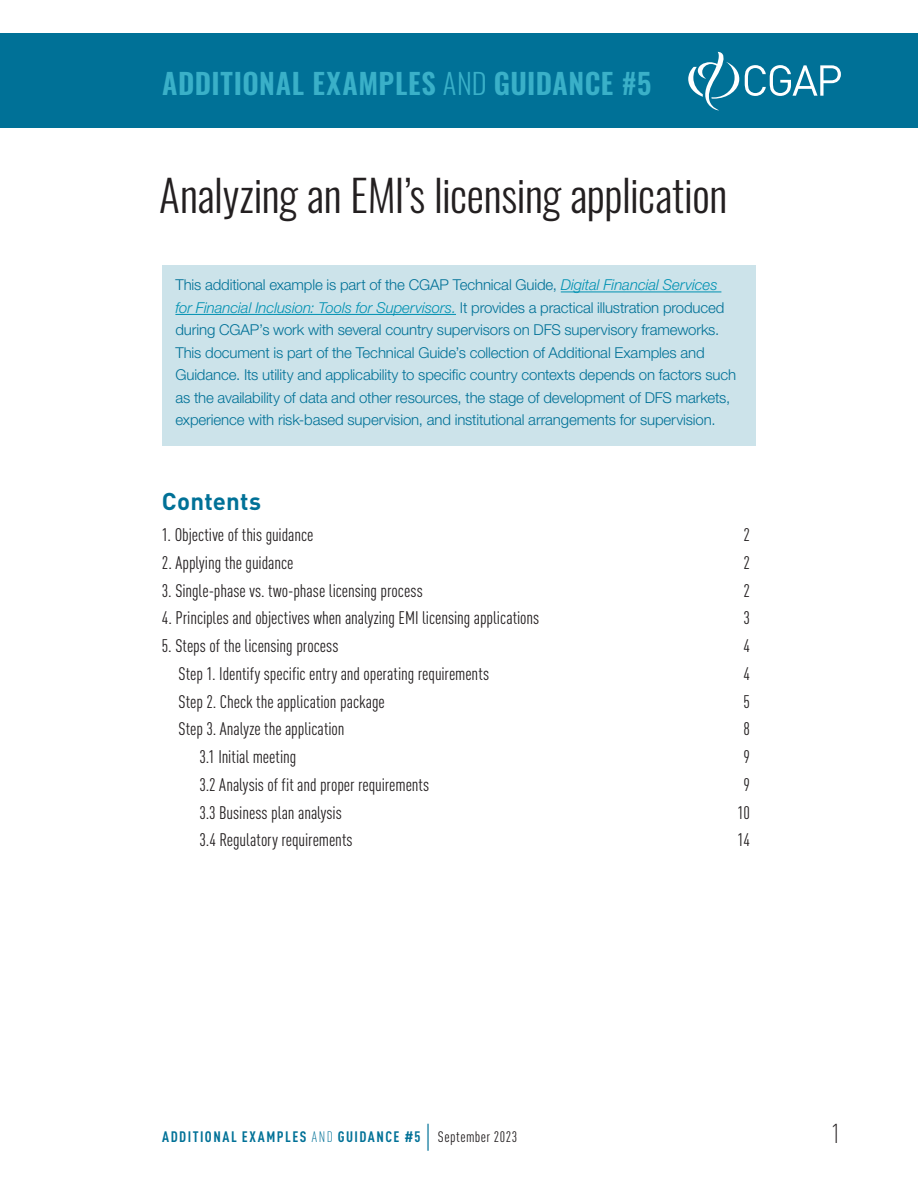
<style>
.page{position:relative;width:918px;height:1188px;background:#fff}
.page>*{position:absolute;margin:0;border:0;box-sizing:border-box;transform-origin:0 0}
.t1{font:300 43.5px "Oswald";letter-spacing:-.01em;color:#231f20}
.t2{font:600 28.5px "Oswald";letter-spacing:.025em;color:#3ab0c8}
.t3{font:300 condensed 27px "DIN Pro";color:#231f20}
.A_Head{font:700 24px "DIN Pro";letter-spacing:.01em;color:#007197}
.t4{font:condensed 18px "DIN Pro";letter-spacing:-.005em;color:#231f20}
.Blue_Box_Intro_Text{font:300 15px/22.5px "Helvetica Neue LT Std";letter-spacing:-.01em;color:#007197}
.t5{font:700 condensed 15px "DIN Pro";letter-spacing:.095em;color:#007197}
.s1{font-weight:300}
.s2{font-style:italic;color:#0091b2}
.s3{font-family:"Minion Pro";font-weight:400;font-stretch:normal;font-size:27px}
.s4{font-weight:400;color:#231f20}
</style>
<div class="page">
<div style="left:0;top:33px;width:918px;height:95px;background:#007197"></div>
<svg style="left:745px;top:65px;width:96px;height:31px"></svg>
<svg style="left:688px;top:52px;width:51px;height:58px"></svg>
<div style="left:162px;top:266px;width:594px;height:180px;background:#cce3ea"></div>
<hr style="left:561px;top:292px;width:160px;height:1px;background:#0091b2">
<hr style="left:175px;top:314px;width:281px;height:1px;background:#0091b2">
<p class="t2" style="left:162px;top:68px;width:491px">ADDITIONAL EXAMPLES <span class="s1">AND</span> GUIDANCE #5</p>
<p class="t1" style="left:159px;top:156px;width:570px">Analyzing an EMI’s licensing application</p>
<p class="Blue_Box_Intro_Text" style="left:175px;top:274px;width:562px">This additional example is part of the CGAP Technical Guide, <span class="s2">Digital Financial Services for Financial Inclusion: Tools for Supervisors.</span> It provides a practical illustration produced during CGAP’s work with several country supervisors on DFS supervisory frameworks.<br>This document is part of the Technical Guide’s collection of Additional Examples and Guidance. Its utility and applicability to specific country contexts depends on factors such as the availability of data and other resources, the stage of development of DFS markets, experience with risk-based supervision, and institutional arrangements for supervision.</p>
<p class="A_Head" style="left:162px;top:481px;width:101px">Contents</p>
<p class="t4" style="left:162px;top:522px;width:153px">1. Objective of this guidance</p>
<p class="t4" style="left:743px;top:522px;width:8px">2</p>
<p class="t4" style="left:162px;top:550px;width:133px">2. Applying the guidance</p>
<p class="t4" style="left:743px;top:550px;width:8px">2</p>
<p class="t4" style="left:162px;top:577px;width:262px">3. Single-phase vs. two-phase licensing process</p>
<p class="t4" style="left:743px;top:577px;width:8px">2</p>
<p class="t4" style="left:162px;top:605px;width:379px">4. Principles and objectives when analyzing EMI licensing applications</p>
<p class="t4" style="left:743px;top:605px;width:8px">3</p>
<p class="t4" style="left:162px;top:633px;width:178px">5. Steps of the licensing process</p>
<p class="t4" style="left:743px;top:633px;width:8px">4</p>
<p class="t4" style="left:178px;top:661px;width:312px">Step 1. Identify specific entry and operating requirements</p>
<p class="t4" style="left:743px;top:661px;width:8px">4</p>
<p class="t4" style="left:178px;top:688px;width:208px">Step 2. Check the application package</p>
<p class="t4" style="left:743px;top:688px;width:8px">5</p>
<p class="t4" style="left:178px;top:716px;width:168px">Step 3. Analyze the application</p>
<p class="t4" style="left:743px;top:716px;width:8px">8</p>
<p class="t4" style="left:199px;top:744px;width:98px">3.1 Initial meeting</p>
<p class="t4" style="left:743px;top:744px;width:8px">9</p>
<p class="t4" style="left:199px;top:772px;width:231px">3.2 Analysis of fit and proper requirements</p>
<p class="t4" style="left:743px;top:772px;width:8px">9</p>
<p class="t4" style="left:199px;top:799px;width:144px">3.3 Business plan analysis</p>
<p class="t4" style="left:738px;top:799px;width:14px">10</p>
<p class="t4" style="left:199px;top:827px;width:155px">3.4 Regulatory requirements</p>
<p class="t4" style="left:738px;top:827px;width:14px">14</p>
<p class="t5" style="left:162px;top:1126px;width:357px">ADDITIONAL EXAMPLES <span class="s1">AND</span> GUIDANCE #5 <span class="s3">|</span> <span class="s4">September 2023</span></p>
<h3 class="t3" style="left:831px;top:1115px;width:11px">1</h3>
</div>
